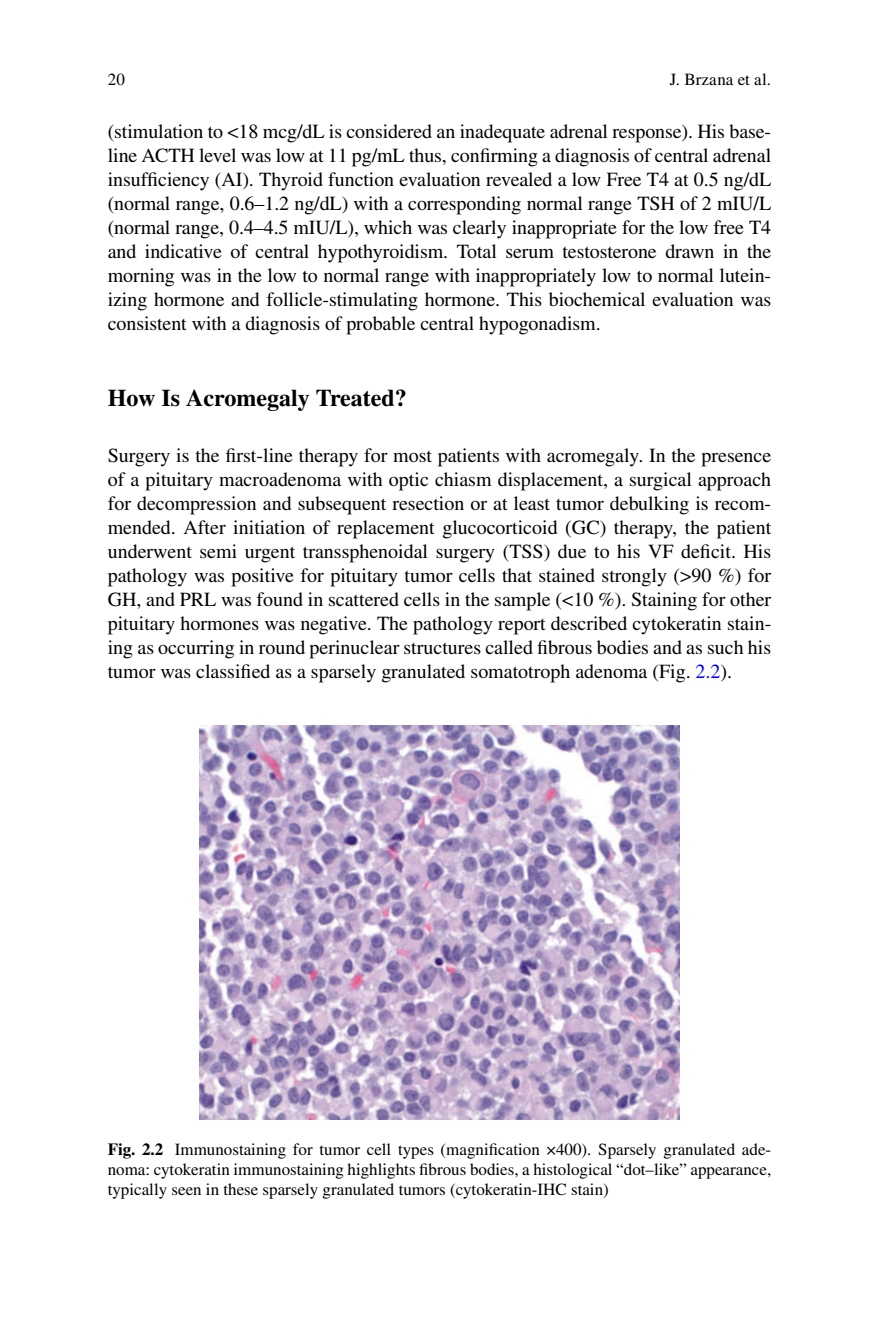
<style>
.page{position:relative;width:879px;height:1333px;background:#fff}
.page>*{position:absolute;margin:0;border:0;box-sizing:border-box;transform-origin:0 0}
.t1{font:700 24px "Lvwvlt Bgtccl Times";color:#000}
.t2{font:20px/24px "Nbvyds Hqpmxg Times";letter-spacing:-.005em;color:#000;text-align:justify}
.t3{font:17px/20px "Nbvyds Hqpmxg Times";color:#000;text-align:justify}
.s1{color:#0000fa}
.s2{font-family:"Lvwvlt Bgtccl Times";font-weight:700}
</style>
<div class="page">
<img style="left:199px;top:725px;width:480px;height:394px">
<p class="t3" style="left:670px;top:71px;width:103px">J. Brzana et al.</p>
<p class="t3" style="left:108px;top:71px;width:19px">20</p>
<p class="t2" style="left:108px;top:121px;width:665px">(stimulation to &lt;18 mcg/dL is considered an inadequate adrenal response). His base&shy;line ACTH level was low at 11 pg/mL thus, confirming a diagnosis of central adrenal insufficiency (AI). Thyroid function evaluation revealed a low Free T4 at 0.5 ng/dL (normal range, 0.6–1.2 ng/dL) with a corresponding normal range TSH of 2 mIU/L (normal range, 0.4–4.5 mIU/L), which was clearly inappropriate for the low free T4 and indicative of central hypothyroidism. Total serum testosterone drawn in the morning was in the low to normal range with inappropriately low to normal lutein&shy;izing hormone and follicle-stimulating hormone. This biochemical evaluation was consistent with a diagnosis of probable central hypogonadism.</p>
<p class="t1" style="left:108px;top:389px;width:301px">How Is Acromegaly Treated?</p>
<p class="t2" style="left:108px;top:445px;width:665px">Surgery is the first-line therapy for most patients with acromegaly. In the presence of a pituitary macroadenoma with optic chiasm displacement, a surgical approach for decompression and subsequent resection or at least tumor debulking is recom&shy;mended. After initiation of replacement glucocorticoid (GC) therapy, the patient underwent semi urgent transsphenoidal surgery (TSS) due to his VF deficit. His pathology was positive for pituitary tumor cells that stained strongly (&gt;90 %) for GH, and PRL was found in scattered cells in the sample (&lt;10 %). Staining for other pituitary hormones was negative. The pathology report described cytokeratin stain&shy;ing as occurring in round perinuclear structures called fibrous bodies and as such his tumor was classified as a sparsely granulated somatotroph adenoma (Fig. <span class="s1">2.2</span> ).</p>
<p class="t3" style="left:108px;top:1140px;width:665px"><span class="s2">Fig. 2.2</span> Immunostaining for tumor cell types (magnification ×400). Sparsely granulated ade&shy;noma: cytokeratin immunostaining highlights fibrous bodies, a histological “dot–like” appearance, typically seen in these sparsely granulated tumors (cytokeratin-IHC stain)</p>
</div>
